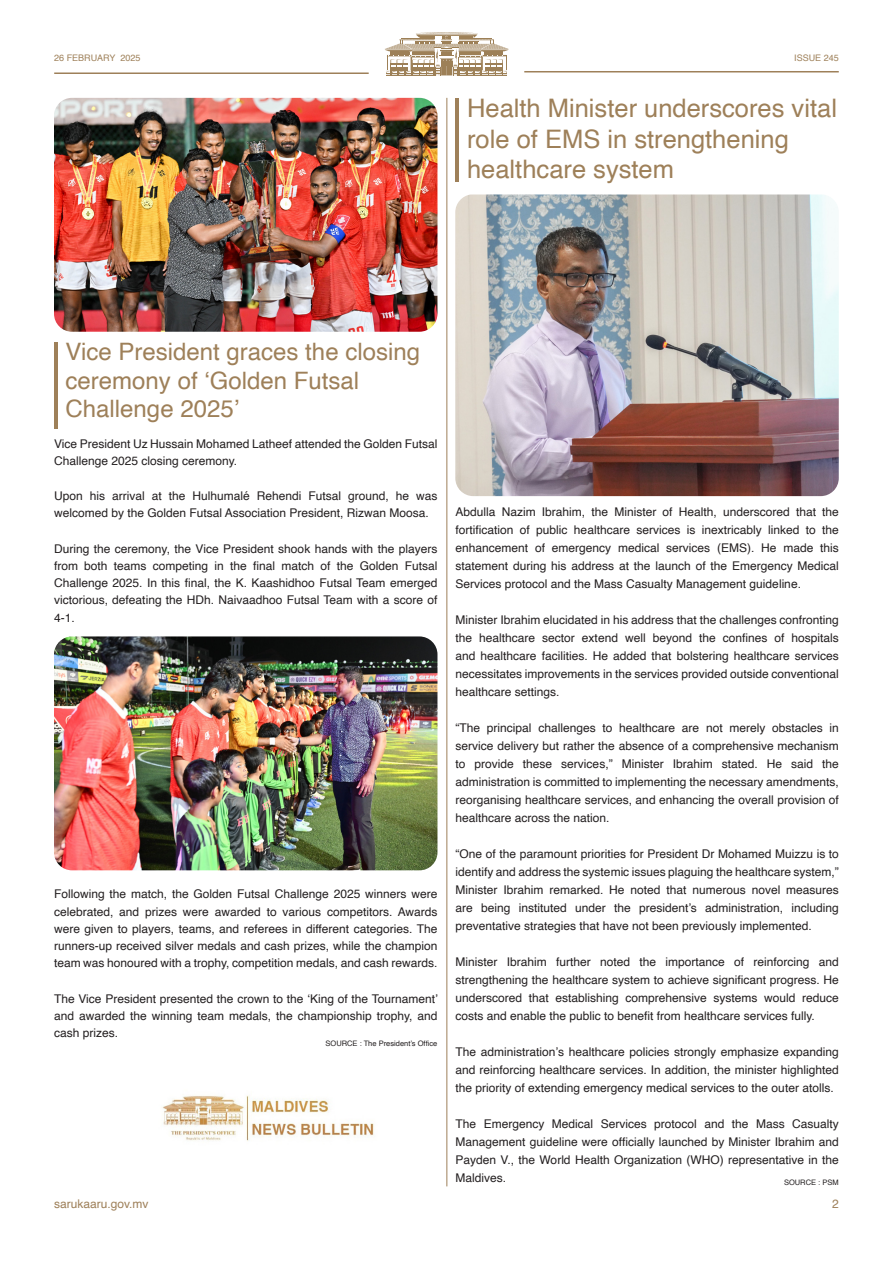
<style>
.page{position:relative;width:893px;height:1263px;background:#fff}
.page>*{position:absolute;margin:0;border:0;box-sizing:border-box;transform-origin:0 0}
.Headlines{font:25.5px/30.6px "Helvetica";color:#9e8059}
.Headlines-2{font:24px/28.8px "Helvetica";color:#9e8059}
.MAIN_TEXT{font:12px/18px "Helvetica";color:#231f20;text-align:justify}
.t1{font:12px "Helvetica";color:#9e8059}
.t2{font:9px "Helvetica";color:#9e8059}
.MAIN_TEXT-2{font:7.5px "Helvetica";color:#231f20}
</style>
<div class="page">
<svg style="left:385px;top:32px;width:124px;height:44px"></svg>
<hr style="left:54px;top:72px;width:315px;height:2px;background:#9e8059">
<hr style="left:524px;top:71px;width:315px;height:1px;background:#9e8059">
<hr style="left:54px;top:342px;width:4px;height:86px;background:#9e8059">
<hr style="left:455px;top:98px;width:4px;height:84px;background:#9e8059">
<hr style="left:446px;top:98px;width:1px;height:1088px;background:#9e8059">
<img style="left:54px;top:98px;width:383px;height:234px">
<img style="left:54px;top:636px;width:383px;height:234px">
<img style="left:455px;top:194px;width:384px;height:302px">
<img style="left:162px;top:1095px;width:212px;height:46px">
<p class="t2" style="left:54px;top:51px;width:88px">26 FEBRUARY 2025</p>
<p class="t2" style="left:794px;top:51px;width:46px">ISSUE 245</p>
<p class="Headlines" style="left:467px;top:93px;width:371px">Health Minister underscores vital role of EMS in strengthening healthcare system</p>
<p class="Headlines-2" style="left:66px;top:338px;width:356px">Vice President graces the closing ceremony of ‘Golden Futsal<br>Challenge 2025’</p>
<p class="MAIN_TEXT" style="left:54px;top:435px;width:385px;line-height:17.2px">Vice President Uz Hussain Mohamed Latheef attended the Golden Futsal<br>Challenge 2025 closing ceremony.</p>
<p class="MAIN_TEXT" style="left:54px;top:488px;width:385px;line-height:17.2px">Upon his arrival at the Hulhumalé Rehendi Futsal ground, he was welcomed by the Golden Futsal Association President, Rizwan Moosa.</p>
<p class="MAIN_TEXT" style="left:54px;top:540px;width:385px;line-height:17.2px">During the ceremony, the Vice President shook hands with the players from both teams competing in the final match of the Golden Futsal Challenge 2025. In this final, the K. Kaashidhoo Futsal Team emerged victorious, defeating the HDh. Naivaadhoo Futsal Team with a score of 4-1.</p>
<p class="MAIN_TEXT" style="left:54px;top:886px;width:385px;line-height:17.2px">Following the match, the Golden Futsal Challenge 2025 winners were celebrated, and prizes were awarded to various competitors. Awards were given to players, teams, and referees in different categories. The runners-up received silver medals and cash prizes, while the champion team was honoured with a trophy, competition medals, and cash rewards.</p>
<p class="MAIN_TEXT" style="left:54px;top:990px;width:385px;line-height:17.2px">The Vice President presented the crown to the ‘King of the Tournament’ and awarded the winning team medals, the championship trophy, and cash prizes.</p>
<p class="MAIN_TEXT-2" style="left:325px;top:1038px;width:113px">SOURCE : The President’s Office</p>
<p class="MAIN_TEXT" style="left:455px;top:503px;width:385px">Abdulla Nazim Ibrahim, the Minister of Health, underscored that the fortification of public healthcare services is inextricably linked to the enhancement of emergency medical services (EMS). He made this statement during his address at the launch of the Emergency Medical Services protocol and the Mass Casualty Management guideline.</p>
<p class="MAIN_TEXT" style="left:455px;top:611px;width:385px">Minister Ibrahim elucidated in his address that the challenges confronting the healthcare sector extend well beyond the confines of hospitals and healthcare facilities. He added that bolstering healthcare services necessitates improvements in the services provided outside conventional healthcare settings.</p>
<p class="MAIN_TEXT" style="left:455px;top:719px;width:385px">“The principal challenges to healthcare are not merely obstacles in service delivery but rather the absence of a comprehensive mechanism to provide these services,” Minister Ibrahim stated. He said the administration is committed to implementing the necessary amendments, reorganising healthcare services, and enhancing the overall provision of healthcare across the nation.</p>
<p class="MAIN_TEXT" style="left:455px;top:845px;width:385px">“One of the paramount priorities for President Dr Mohamed Muizzu is to identify and address the systemic issues plaguing the healthcare system,” Minister Ibrahim remarked. He noted that numerous novel measures are being instituted under the president’s administration, including preventative strategies that have not been previously implemented.</p>
<p class="MAIN_TEXT" style="left:455px;top:953px;width:385px">Minister Ibrahim further noted the importance of reinforcing and strengthening the healthcare system to achieve significant progress. He underscored that establishing comprehensive systems would reduce costs and enable the public to benefit from healthcare services fully.</p>
<p class="MAIN_TEXT" style="left:455px;top:1043px;width:385px">The administration’s healthcare policies strongly emphasize expanding and reinforcing healthcare services. In addition, the minister highlighted the priority of extending emergency medical services to the outer atolls.</p>
<p class="MAIN_TEXT" style="left:455px;top:1115px;width:385px">The Emergency Medical Services protocol and the Mass Casualty Management guideline were officially launched by Minister Ibrahim and Payden V., the World Health Organization (WHO) representative in the Maldives.</p>
<p class="MAIN_TEXT-2" style="left:784px;top:1176px;width:56px">SOURCE : PSM</p>
<p class="t1" style="left:54px;top:1195px;width:96px">sarukaaru.gov.mv</p>
<p class="t1" style="left:832px;top:1195px;width:8px">2</p>
</div>
